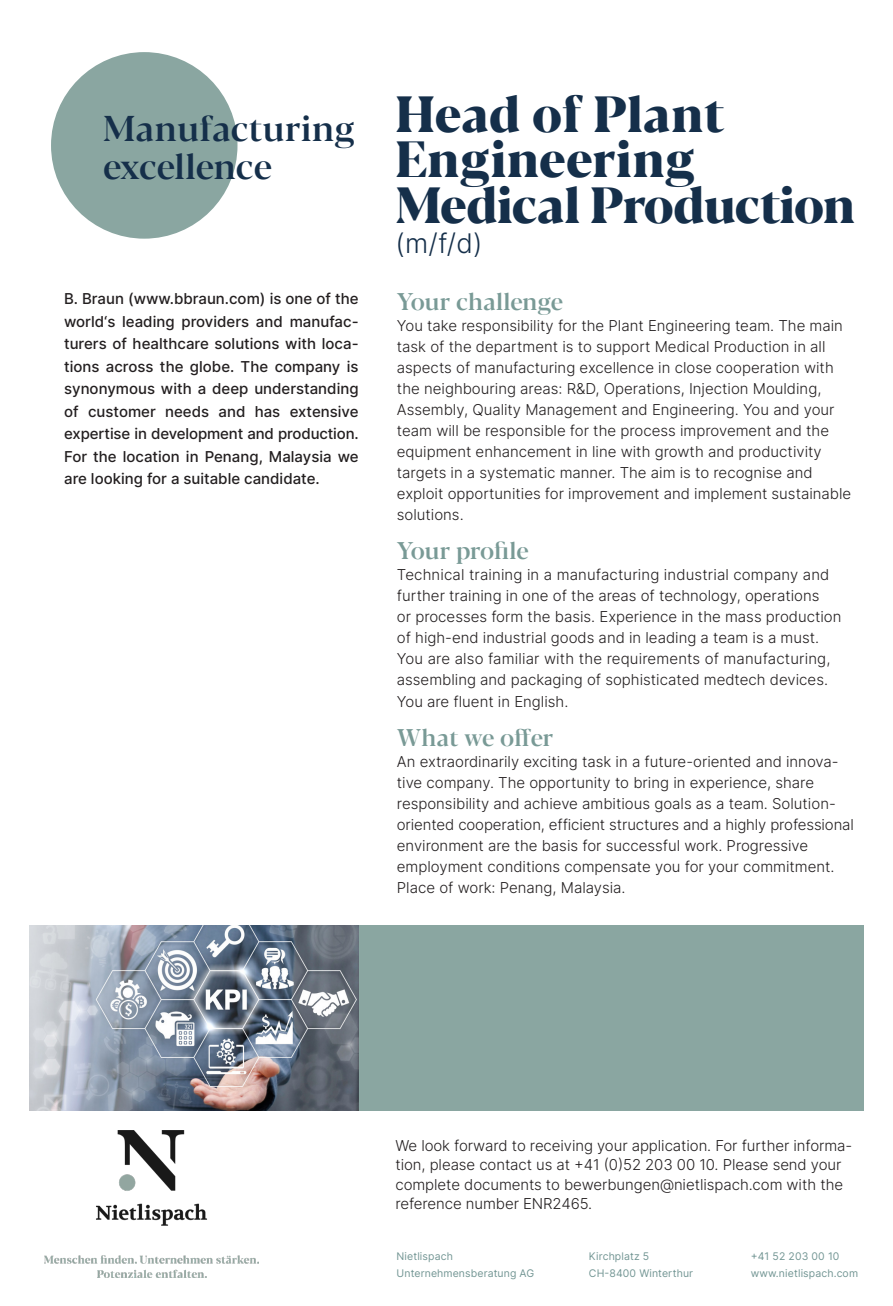
<style>
.page{position:relative;width:893px;height:1306px;background:#fff}
.page>*{position:absolute;margin:0;border:0;box-sizing:border-box;transform-origin:0 0}
.t1{font:800 49.5px/45.8px "Blacker Pro Display Trial";letter-spacing:-.005em;color:#152f4a}
.t2{font:500 35.7px/38.1px "Blacker Pro Display Trial";letter-spacing:.01em;color:#152f4a}
.t3{font:300 27px "Inter";color:#152f4a}
.t4{font:500 24px "Blacker Pro Display Trial";color:#799a96}
.t5{font:300 15px/21px "Inter";color:#231f20}
.t6{font:500 15px/22.5px "Inter";color:#231f20;text-align:justify}
.t7{font:10.5px/16.5px "Inter";letter-spacing:.01em;color:#739694}
</style>
<div class="page">
<div style="left:51px;top:52px;width:186px;height:187px;background:#8aa6a1;border-radius:50%"></div>
<img style="left:45px;top:1130px;width:214px;height:147px">
<div style="left:30px;top:925px;width:833px;height:185px;background:#8aa6a1"></div>
<img style="left:30px;top:925px;width:329px;height:185px">
<h2 class="t2" style="left:103px;top:108px;width:253px">Manufacturing excellence</h2>
<p class="t6" style="left:64px;top:287px;width:296px">B. Braun (www.bbraun.com) is one of the world‘s leading providers and manufac&shy;turers of healthcare solutions with loca&shy;tions across the globe. The company is synonymous with a deep understanding of customer needs and has extensive expertise in development and production.<br>For the location in Penang, Malaysia we are looking for a suitable candidate.</p>
<h1 class="t1" style="left:395px;top:88px;width:461px">Head of Plant<br>Engineering<br>Medical Production</h1>
<h3 class="t3" style="left:395px;top:224px;width:89px">(m/f/d)</h3>
<h3 class="t4" style="left:397px;top:285px;width:168px">Your challenge</h3>
<p class="t5" style="left:397px;top:314px;width:456px">You take responsibility for the Plant Engineering team. The main task of the department is to support Medical Production in all aspects of manufacturing excellence in close cooperation with the neighbouring areas: R&amp;D, Operations, Injection Moulding, Assembly, Quality Management and Engineering. You and your team will be responsible for the process improvement and the equipment enhancement in line with growth and productivity targets in a systematic manner. The aim is to recognise and exploit opportunities for improvement and implement sustainable solutions.</p>
<h3 class="t4" style="left:397px;top:534px;width:133px">Your profile</h3>
<p class="t5" style="left:397px;top:563px;width:446px">Technical training in a manufacturing industrial company and further training in one of the areas of technology, operations<br>or processes form the basis. Experience in the mass production of high-end industrial goods and in leading a team is a must.<br>You are also familiar with the requirements of manufacturing, assembling and packaging of sophisticated medtech devices.</p>
<p class="t5" style="left:397px;top:691px;width:173px">You are fluent in English.</p>
<h3 class="t4" style="left:397px;top:721px;width:158px">What we offer</h3>
<p class="t5" style="left:397px;top:751px;width:458px">An extraordinarily exciting task in a future-oriented and innova&shy;tive company. The opportunity to bring in experience, share responsibility and achieve ambitious goals as a team. Solution&shy;oriented cooperation, efficient structures and a highly professional environment are the basis for successful work. Progressive employment conditions compensate you for your commitment.<br>Place of work: Penang, Malaysia.</p>
<p class="t5" style="left:395px;top:1135px;width:458px;line-height:19.5px">We look forward to receiving your application. For further informa&shy;tion, please contact us at +41 (0)52 203 00 10. Please send your complete documents to bewerbungen@nietlispach.com with the reference number ENR2465.</p>
<p class="t7" style="left:396px;top:1247px;width:139px">Nietlispach<br>Unternehmensberatung AG</p>
<p class="t7" style="left:589px;top:1247px;width:106px">Kirchplatz 5<br>CH-8400 Winterthur</p>
<p class="t7" style="left:751px;top:1247px;width:109px">+41 52 203 00 10 www.nietlispach.com</p>
</div>
